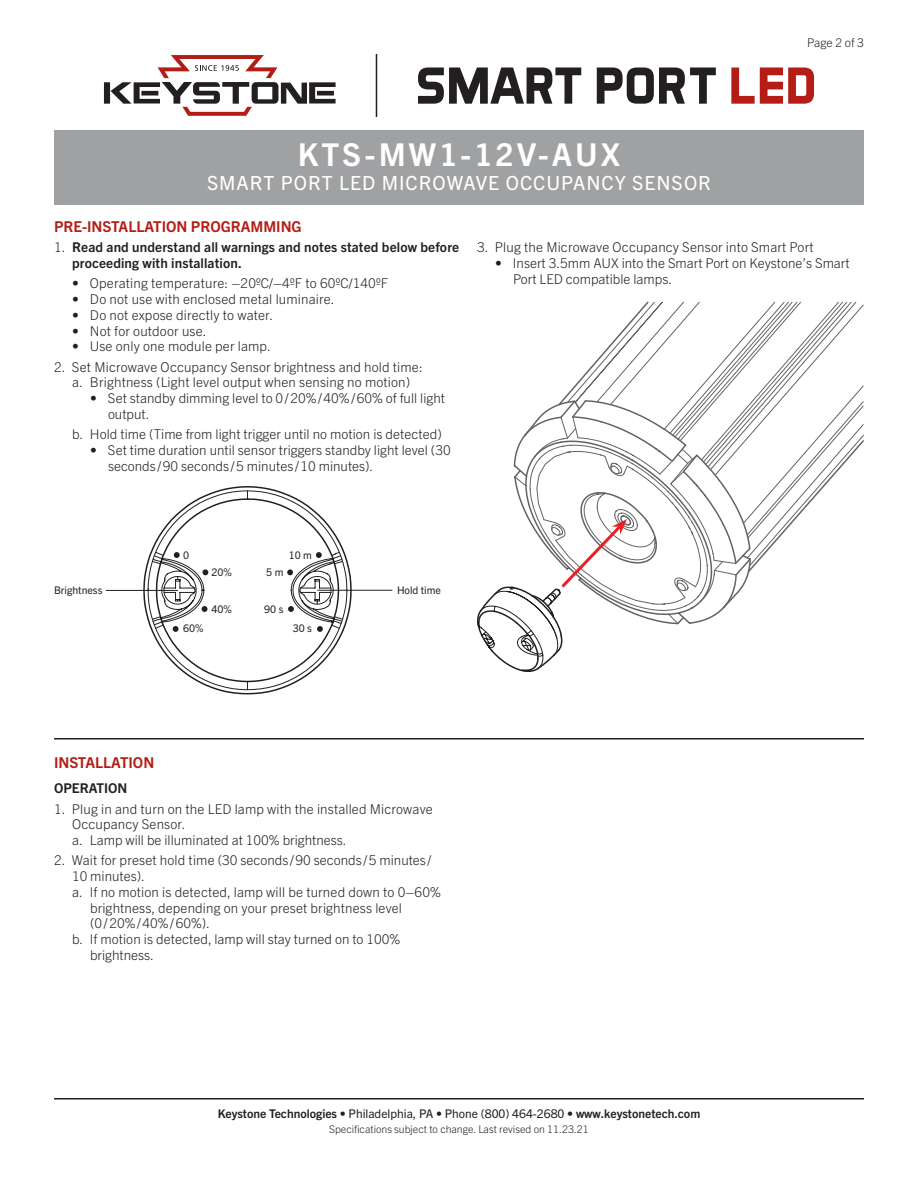
<style>
.page{position:relative;width:918px;height:1188px;background:#fff}
.page>*{position:absolute;margin:0;border:0;box-sizing:border-box;transform-origin:0 0}
.t1{font:700 31.5px "Trade Gothic Next LT Pro";letter-spacing:.1em;color:#fff}
.SubTitle{font:19.5px "Trade Gothic Next LT Pro";letter-spacing:.05em;color:#fff}
.Heading_01{font:700 15px "Trade Gothic Next LT Pro";color:#b41d15}
.Text_NumberList_02_O{font:300 13.5px/15.8px "Trade Gothic Next LT Pro";letter-spacing:.01em;color:#231f20}
.Text_NumberList_01_O{font:300 13.5px/15.8px "Trade Gothic Next LT Pro";letter-spacing:.01em;color:#231f20}
.List_NoSpaceBelow{font:300 13.5px/15.8px "Trade Gothic Next LT Pro";letter-spacing:.01em;color:#231f20}
.Text_NumberList_03_O{font:300 13.5px/15.8px "Trade Gothic Next LT Pro";color:#231f20}
.Text_NumberList_01_O-2{font:700 13.5px/15.8px "Trade Gothic Next LT Pro";letter-spacing:.01em;color:#231f20}
.Heading_02{font:700 13.5px "Trade Gothic Next LT Pro";color:#231f20}
.t2{font:700 12px "Trade Gothic Next LT Pro";color:#231f20}
.Page{font:300 12px "Trade Gothic Next LT Pro";color:#231f20}
.Rev{font:300 10.5px "Trade Gothic Next LT Pro";color:#231f20}
.Art_Callout_Left{font:10.5px "Trade Gothic Next LT Pro";color:#231f20}
.Art_Callout_Right{font:10.5px "Trade Gothic Next LT Pro";color:#231f20}
.s1{font-weight:300}
.s2{font-weight:400}
</style>
<div class="page">
<hr style="left:54px;top:1098px;width:810px;height:2px;background:#231f20">
<svg style="left:104px;top:55px;width:232px;height:61px"></svg>
<hr style="left:376px;top:54px;width:1px;height:63px;background:#231f20">
<svg style="left:418px;top:68px;width:163px;height:36px"></svg>
<svg style="left:597px;top:68px;width:119px;height:36px"></svg>
<svg style="left:731px;top:67px;width:83px;height:37px"></svg>
<div style="left:54px;top:130px;width:810px;height:75px;background:#a0a1a3"></div>
<svg style="left:142px;top:486px;width:211px;height:209px"></svg>
<svg style="left:147px;top:490px;width:201px;height:201px"></svg>
<hr style="left:106px;top:590px;width:72px;height:1px;background:#231f20">
<hr style="left:317px;top:590px;width:75px;height:1px;background:#231f20">
<svg style="left:477px;top:301px;width:387px;height:371px"></svg>
<hr style="left:54px;top:738px;width:810px;height:2px;background:#231f20">
<p class="Page" style="left:807px;top:34px;width:58px">Page 2 of 3</p>
<p class="t1" style="left:298px;top:133px;width:324px">KTS-MW1-12V-AUX</p>
<p class="SubTitle" style="left:207px;top:169px;width:505px">SMART PORT LED MICROWAVE OCCUPANCY SENSOR</p>
<p class="Heading_01" style="left:54px;top:216px;width:249px">PRE-INSTALLATION PROGRAMMING</p>
<p class="Text_NumberList_01_O-2" style="left:72px;top:239px;width:389px;text-indent:-18px"><span class="s1">1.</span> Read and understand all warnings and notes stated below before proceeding with installation.</p>
<p class="List_NoSpaceBelow" style="left:72px;top:275px;width:318px">• Operating temperature: –20ºC/–4ºF to 60ºC/140ºF</p>
<p class="List_NoSpaceBelow" style="left:72px;top:290px;width:264px">• Do not use with enclosed metal luminaire.</p>
<p class="List_NoSpaceBelow" style="left:72px;top:306px;width:203px">• Do not expose directly to water.</p>
<p class="List_NoSpaceBelow" style="left:72px;top:322px;width:136px">• Not for outdoor use.</p>
<p class="Text_NumberList_02_O" style="left:72px;top:338px;width:200px">• Use only one module per lamp.</p>
<p class="Text_NumberList_01_O" style="left:54px;top:358px;width:370px">2. Set Microwave Occupancy Sensor brightness and hold time:</p>
<p class="Text_NumberList_02_O" style="left:72px;top:374px;width:340px">a. Brightness (Light level output when sensing no motion)</p>
<p class="Text_NumberList_03_O" style="left:108px;top:389px;width:339px;text-indent:-18px">• Set standby dimming level to 0/20%/40%/60% of full light output.</p>
<p class="Text_NumberList_02_O" style="left:72px;top:425px;width:371px">b. Hold time (Time from light trigger until no motion is detected)</p>
<p class="Text_NumberList_03_O" style="left:108px;top:441px;width:344px;text-indent:-18px">• Set time duration until sensor triggers standby light level (30 seconds /90 seconds /5 minutes /10 minutes).</p>
<p class="Text_NumberList_01_O" style="left:477px;top:239px;width:338px">3. Plug the Microwave Occupancy Sensor into Smart Port</p>
<p class="List_NoSpaceBelow" style="left:513px;top:254px;width:338px;text-indent:-18px">• Insert 3.5mm AUX into the Smart Port on Keystone’s Smart<br>Port LED compatible lamps.</p>
<p class="Art_Callout_Left" style="left:54px;top:583px;width:50px">Brightness</p>
<p class="Art_Callout_Left" style="left:183px;top:547px;width:8px">0</p>
<p class="Art_Callout_Left" style="left:212px;top:565px;width:22px">20%</p>
<p class="Art_Callout_Left" style="left:183px;top:621px;width:22px">60%</p>
<p class="Art_Callout_Left" style="left:212px;top:601px;width:22px">40%</p>
<p class="Art_Callout_Right" style="left:289px;top:547px;width:25px">10 m</p>
<p class="Art_Callout_Right" style="left:266px;top:565px;width:19px">5 m</p>
<p class="Art_Callout_Right" style="left:264px;top:601px;width:21px">90 s</p>
<p class="Art_Callout_Right" style="left:293px;top:621px;width:21px">30 s</p>
<p class="Art_Callout_Right" style="left:397px;top:583px;width:45px">Hold time</p>
<p class="Heading_01" style="left:54px;top:752px;width:102px">INSTALLATION</p>
<p class="Heading_02" style="left:54px;top:779px;width:75px">OPERATION</p>
<p class="Text_NumberList_01_O" style="left:72px;top:800px;width:362px;text-indent:-18px">1. Plug in and turn on the LED lamp with the installed Microwave<br>Occupancy Sensor.</p>
<p class="Text_NumberList_02_O" style="left:72px;top:832px;width:276px">a. Lamp will be illuminated at 100% brightness.</p>
<p class="Text_NumberList_01_O" style="left:72px;top:852px;width:361px;text-indent:-18px">2. Wait for preset hold time (30 seconds /90 seconds /5 minutes /<br>10 minutes).</p>
<p class="Text_NumberList_02_O" style="left:90px;top:883px;width:352px;text-indent:-18px">a. If no motion is detected, lamp will be turned down to 0–60% brightness, depending on your preset brightness level (0/20%/40%/60%).</p>
<p class="Text_NumberList_02_O" style="left:90px;top:931px;width:312px;text-indent:-18px">b. If motion is detected, lamp will stay turned on to 100% brightness.</p>
<p class="t2" style="left:218px;top:1105px;width:484px">Keystone Technologies <span class="s2">• Philadelphia, PA • Phone (800) 464-2680 •</span> www.keystonetech.com</p>
<p class="Rev" style="left:329px;top:1122px;width:261px">Specifications subject to change. Last revised on 11.23.21</p>
</div>
